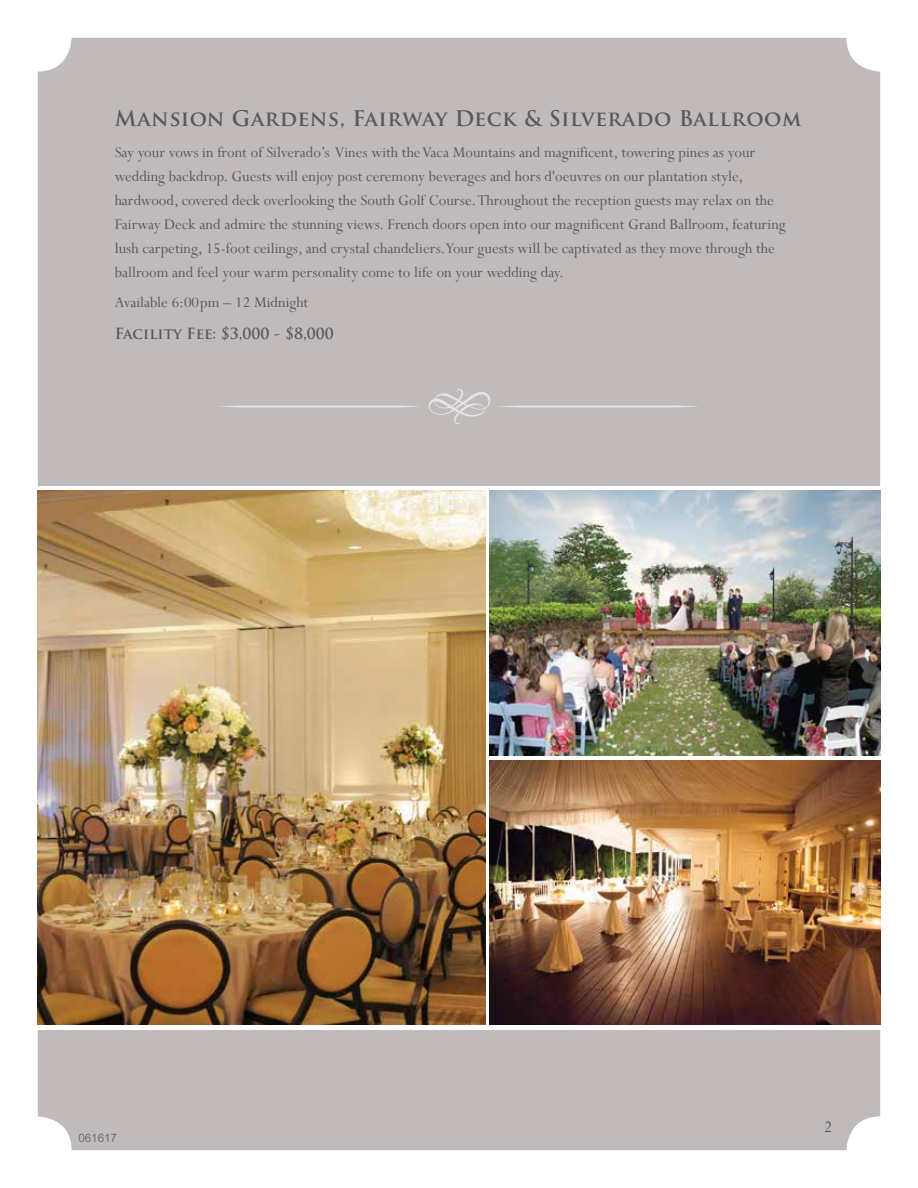
<style>
.page{position:relative;width:918px;height:1188px;background:#fff}
.page>*{position:absolute;margin:0;border:0;box-sizing:border-box;transform-origin:0 0}
.t1{font:700 21px "Trajan Pro";letter-spacing:.025em;color:#58595b}
.t2{font:18px "Perpetua";color:#58595b}
.t3{font:16.5px/24px "Perpetua";color:#58595b}
.t4{font:700 15px "Trajan Pro";color:#58595b}
.t5{font:11.7px "Arial";color:#6d6e71}
</style>
<div class="page">
<div style="left:38px;top:38px;width:842px;height:1112px;background:#c0baba;border-radius:34px"></div>
<div style="left:0;top:486px;width:918px;height:543px;background:#fff"></div>
<img style="left:38px;top:490px;width:447px;height:535px">
<img style="left:490px;top:760px;width:390px;height:265px">
<img style="left:490px;top:490px;width:390px;height:266px">
<svg style="left:220px;top:405px;width:199px;height:3px"></svg>
<svg style="left:499px;top:405px;width:199px;height:3px"></svg>
<svg style="left:429px;top:389px;width:61px;height:35px"></svg>
<p class="t1" style="left:115px;top:105px;width:688px">Mansion Gardens, Fairway Deck &amp; Silverado Ballroom</p>
<p class="t3" style="left:115px;top:139px;width:673px">Say your vows in front of Silverado’s Vines with the Vaca Mountains and magnificent, towering pines as your wedding backdrop. Guests will enjoy post ceremony beverages and hors d'oeuvres on our plantation style, hardwood, covered deck overlooking the South Golf Course. Throughout the reception guests may relax on the Fairway Deck and admire the stunning views. French doors open into our magnificent Grand Ballroom, featuring lush carpeting, 15-foot ceilings, and crystal chandeliers. Your guests will be captivated as they move through the ballroom and feel your warm personality come to life on your wedding day.</p>
<p class="t3" style="left:115px;top:290px;width:195px">Available 6:00pm – 12 Midnight</p>
<p class="t4" style="left:115px;top:324px;width:221px">Facility Fee: $3,000 - $8,000</p>
<p class="t5" style="left:78px;top:1130px;width:40px">061617</p>
<p class="t2" style="left:824px;top:1116px;width:10px">2</p>
</div>
